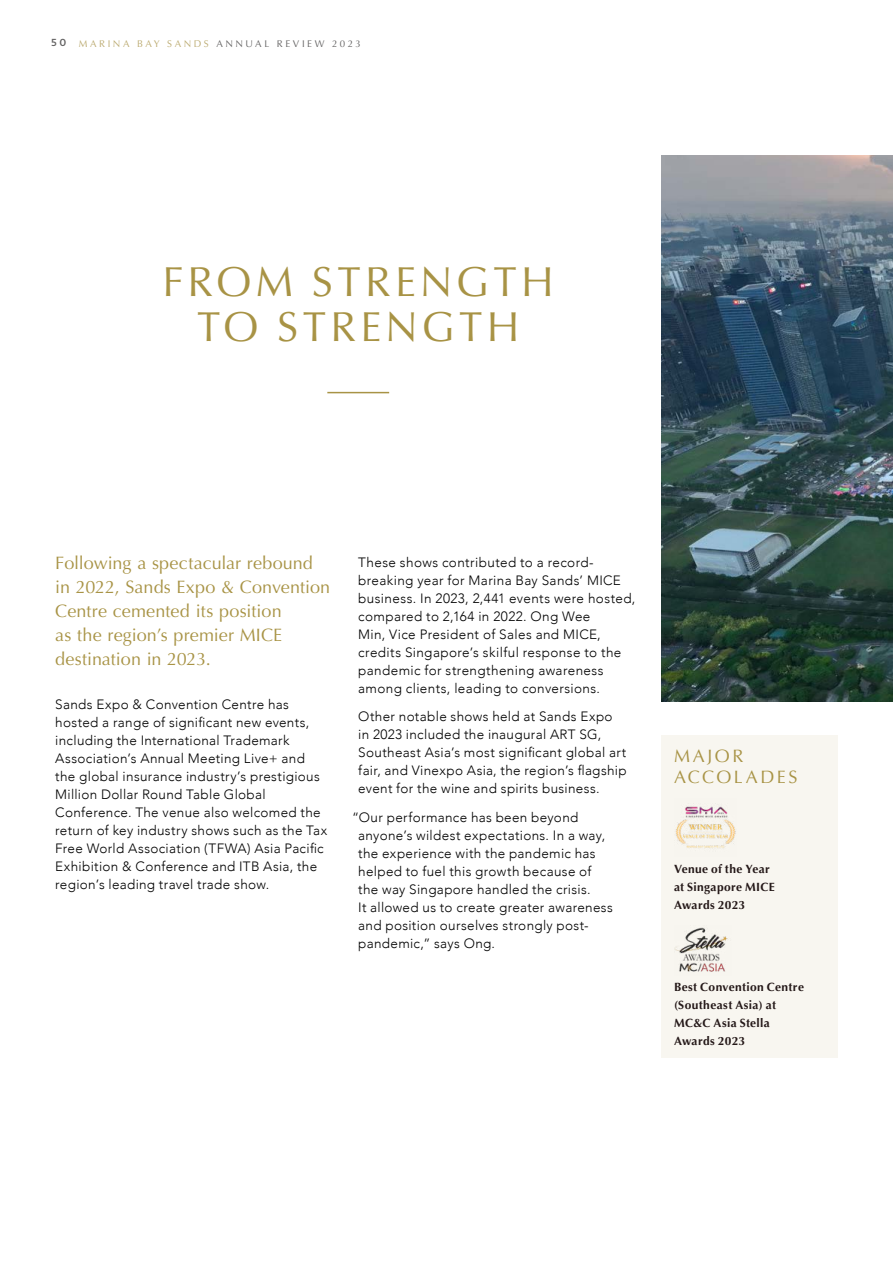
<style>
.page{position:relative;width:893px;height:1263px;background:#fff}
.page>*{position:absolute;margin:0;border:0;box-sizing:border-box;transform-origin:0 0}
.Section_Intro_Header{font:42px/45px "Optima";letter-spacing:.1em;color:#a89345;text-align:center}
.Bodycopy{font:18px/24px "Optima";letter-spacing:.005em;color:#a89345}
.Major_Accolades_Copy{font:18px/21px "Optima";letter-spacing:.14em;color:#a89345}
.Bodycopy-2{font:300 13.5px/18px "Avenir";letter-spacing:.025em;color:#000}
.Awards_Name_Copy{font:700 12px/18px "Optima";letter-spacing:.03em;color:#251919}
.t1{font:9.75px "Optima";letter-spacing:.26em;color:#646363}
.t2{font:700 9.75px "Verlag";color:#646363}
.s1{color:#bcab71}
</style>
<div class="page">
<hr style="left:327px;top:392px;width:62px;height:1px;background:#a89345">
<div style="left:661px;top:735px;width:177px;height:322px;background:#f8f6f0"></div>
<img style="left:675px;top:806px;width:61px;height:43px">
<img style="left:674px;top:927px;width:54px;height:45px">
<img style="left:661px;top:155px;width:232px;height:547px">
<p class="t2" style="left:51px;top:35px;width:17px">5 0</p>
<p class="t1" style="left:79px;top:38px;width:284px"><span class="s1">MARINA BAY SANDS</span> ANNUAL REVIEW 2023</p>
<p class="Section_Intro_Header" style="left:163px;top:260px;width:393px">FROM STRENGTH<br>TO STRENGTH</p>
<p class="Bodycopy" style="left:55px;top:551px;width:276px">Following a spectacular rebound in 2022, Sands Expo &amp; Convention<br>Centre cemented its position<br>as the region’s premier MICE destination in 2023.</p>
<p class="Bodycopy-2" style="left:55px;top:695px;width:273px">Sands Expo &amp; Convention Centre has hosted a range of significant new events, including the International Trademark Association’s Annual Meeting Live+ and the global insurance industry’s prestigious Million Dollar Round Table Global Conference. The venue also welcomed the return of key industry shows such as the Tax Free World Association (TFWA) Asia Pacific Exhibition &amp; Conference and ITB Asia, the region’s leading travel trade show.</p>
<p class="Bodycopy-2" style="left:358px;top:553px;width:279px">These shows contributed to a record&shy;breaking year for Marina Bay Sands’ MICE business. In 2023, 2,441 events were hosted, compared to 2,164 in 2022. Ong Wee<br>Min, Vice President of Sales and MICE, credits Singapore’s skilful response to the pandemic for strengthening awareness among clients, leading to conversions.</p>
<p class="Bodycopy-2" style="left:358px;top:708px;width:270px">Other notable shows held at Sands Expo in 2023 included the inaugural ART SG, Southeast Asia’s most significant global art fair, and Vinexpo Asia, the region’s flagship event for the wine and spirits business.</p>
<p class="Bodycopy-2" style="left:358px;top:808px;width:256px;text-indent:-6px">“Our performance has been beyond anyone’s wildest expectations. In a way, the experience with the pandemic has helped to fuel this growth because of the way Singapore handled the crisis.<br>It allowed us to create greater awareness and position ourselves strongly post&shy;pandemic,” says Ong.</p>
<p class="Major_Accolades_Copy" style="left:674px;top:745px;width:125px">MAJOR<br>ACCOLADES</p>
<p class="Awards_Name_Copy" style="left:674px;top:860px;width:102px">Venue of the Year at Singapore MICE<br>Awards 2023</p>
<p class="Awards_Name_Copy" style="left:674px;top:978px;width:132px">Best Convention Centre (Southeast Asia) at</p>
<p class="Awards_Name_Copy" style="left:674px;top:1014px;width:97px">MC&amp;C Asia Stella<br>Awards 2023</p>
</div>
